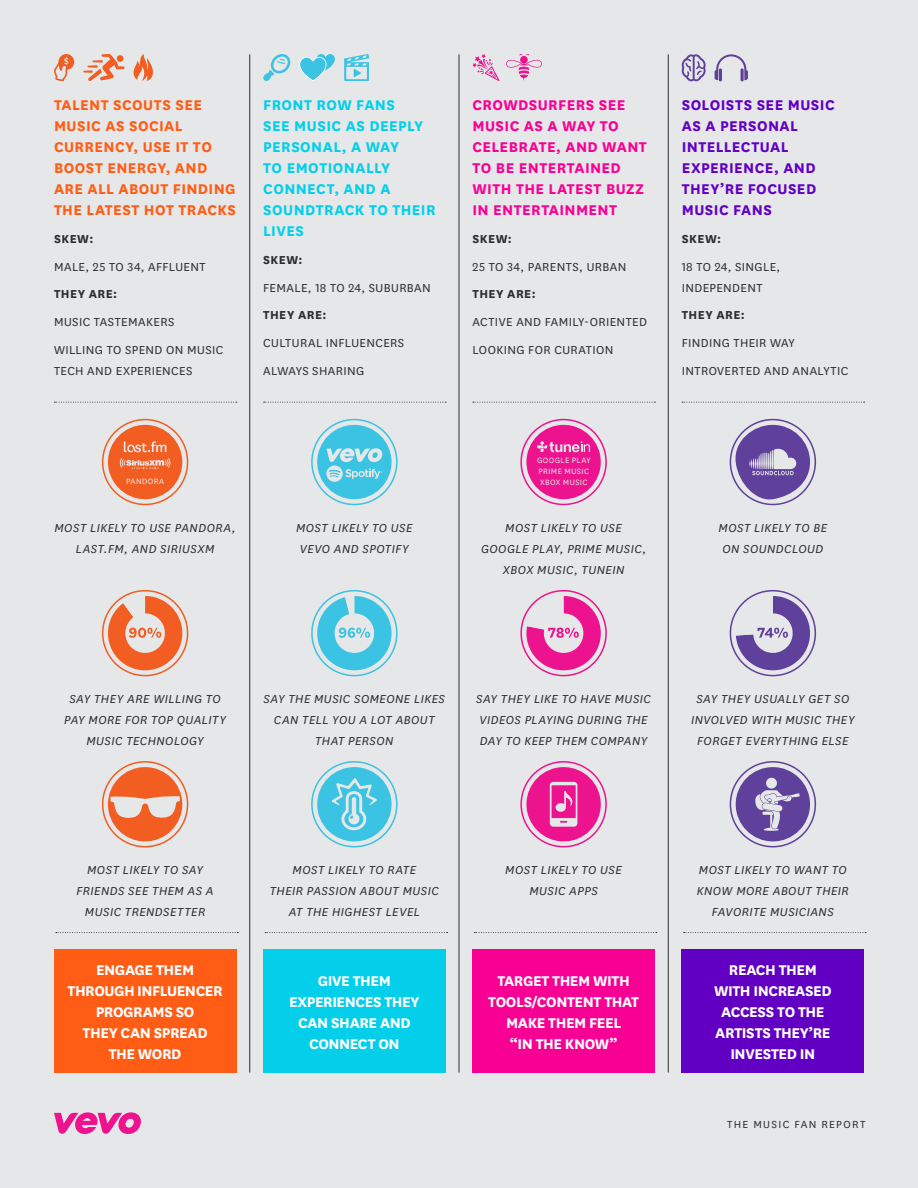
<style>
.page{position:relative;width:918px;height:1188px;background:#e6e7e8}
.page>*{position:absolute;margin:0;border:0;box-sizing:border-box;transform-origin:0 0}
.Body_Small{font:700 16.5px/21px "National";letter-spacing:-.025em;color:#fff;text-align:center}
.Body_Small-2{font:700 16.5px/21px "National";letter-spacing:.025em;color:#ff5d15}
.Body_Small-3{font:700 16.5px/21px "National";letter-spacing:.025em;color:#f90094}
.Body_Small-4{font:700 16.5px/21px "National";letter-spacing:.025em;color:#03cfeb}
.Body_Small-5{font:700 16.5px/21px "National";letter-spacing:.025em;color:#6100c3}
.t1{font:italic 13.5px/21px "National";letter-spacing:.035em;color:#2d2d2d;text-align:center}
.Body_Small-6{font:13.5px/21px "National";letter-spacing:.03em;color:#2d2d2d}
.Body_Small-7{font:700 13.5px "National";letter-spacing:.035em;color:#2d2d2d}
.Body_Small-8{font:12px "National";letter-spacing:.11em;color:#2d2d2d}
.t2{font:9px "National";letter-spacing:.045em;color:#e6e7e8}
</style>
<div class="page">
<svg style="left:54px;top:1112px;width:87px;height:22px"></svg>
<hr style="left:249px;top:54px;width:1px;height:1019px;background:#2d2d2d">
<hr style="left:459px;top:54px;width:1px;height:1019px;background:#2d2d2d">
<hr style="left:668px;top:54px;width:1px;height:1019px;background:#2d2d2d">
<div style="left:102px;top:590px;width:86px;height:86px;border:2px solid #f25d21;border-radius:50%"></div>
<svg style="left:108px;top:596px;width:74px;height:74px"></svg>
<div style="left:311px;top:590px;width:87px;height:86px;border:2px solid #3ac3e2;border-radius:50%"></div>
<svg style="left:317px;top:596px;width:75px;height:74px"></svg>
<div style="left:520px;top:590px;width:87px;height:86px;border:2px solid #ed138f;border-radius:50%"></div>
<svg style="left:526px;top:596px;width:75px;height:74px"></svg>
<div style="left:730px;top:590px;width:86px;height:86px;border:2px solid #5f409a;border-radius:50%"></div>
<svg style="left:736px;top:596px;width:74px;height:74px"></svg>
<div style="left:102px;top:761px;width:86px;height:86px;border:2px solid #f25d21;border-radius:50%"></div>
<div style="left:108px;top:767px;width:74px;height:74px;background:#f25d21;border-radius:50%"></div>
<svg style="left:111px;top:796px;width:69px;height:23px"></svg>
<div style="left:520px;top:761px;width:87px;height:86px;border:2px solid #ed138f;border-radius:50%"></div>
<div style="left:526px;top:767px;width:75px;height:74px;background:#ed138f;border-radius:50%"></div>
<svg style="left:550px;top:782px;width:27px;height:45px"></svg>
<div style="left:730px;top:761px;width:86px;height:86px;border:2px solid #5f409a;border-radius:50%"></div>
<div style="left:736px;top:767px;width:74px;height:74px;background:#5f409a;border-radius:50%"></div>
<svg style="left:755px;top:777px;width:45px;height:54px"></svg>
<div style="left:311px;top:761px;width:87px;height:86px;border:2px solid #3ac3e2;border-radius:50%"></div>
<div style="left:317px;top:767px;width:75px;height:74px;background:#3ac3e2;border-radius:50%"></div>
<svg style="left:332px;top:778px;width:45px;height:52px"></svg>
<div style="left:54px;top:949px;width:182px;height:124px;background:#ff5d15"></div>
<div style="left:263px;top:949px;width:183px;height:124px;background:#03cfeb"></div>
<div style="left:472px;top:949px;width:183px;height:124px;background:#f90094"></div>
<div style="left:682px;top:949px;width:182px;height:124px;background:#6100c3"></div>
<svg style="left:54px;top:402px;width:183px;height:1px"></svg>
<svg style="left:264px;top:402px;width:182px;height:1px"></svg>
<svg style="left:473px;top:402px;width:182px;height:1px"></svg>
<svg style="left:682px;top:402px;width:183px;height:1px"></svg>
<svg style="left:56px;top:932px;width:182px;height:1px"></svg>
<svg style="left:265px;top:932px;width:183px;height:1px"></svg>
<svg style="left:474px;top:932px;width:183px;height:1px"></svg>
<svg style="left:684px;top:932px;width:182px;height:1px"></svg>
<div style="left:311px;top:419px;width:87px;height:86px;border:2px solid #3ac3e2;border-radius:50%"></div>
<div style="left:317px;top:425px;width:75px;height:74px;background:#3ac3e2;border-radius:50%"></div>
<svg style="left:326px;top:448px;width:56px;height:14px"></svg>
<svg style="left:326px;top:466px;width:17px;height:16px"></svg>
<svg style="left:329px;top:469px;width:53px;height:10px"></svg>
<div style="left:730px;top:419px;width:86px;height:86px;border:2px solid #5f409a;border-radius:50%"></div>
<svg style="left:733px;top:425px;width:77px;height:77px"></svg>
<div style="left:520px;top:419px;width:87px;height:86px;border:2px solid #ed138f;border-radius:50%"></div>
<div style="left:526px;top:425px;width:75px;height:74px;background:#ed138f;border-radius:50%"></div>
<svg style="left:537px;top:441px;width:53px;height:11px"></svg>
<div style="left:102px;top:419px;width:86px;height:86px;border:2px solid #f25d21;border-radius:50%"></div>
<div style="left:108px;top:425px;width:74px;height:74px;background:#f25d21;border-radius:50%"></div>
<svg style="left:120px;top:458px;width:50px;height:11px"></svg>
<svg style="left:124px;top:441px;width:42px;height:11px"></svg>
<svg style="left:54px;top:54px;width:20px;height:27px"></svg>
<svg style="left:83px;top:54px;width:42px;height:27px"></svg>
<svg style="left:133px;top:54px;width:20px;height:27px"></svg>
<svg style="left:263px;top:54px;width:27px;height:27px"></svg>
<svg style="left:344px;top:54px;width:25px;height:27px"></svg>
<svg style="left:299px;top:54px;width:36px;height:27px"></svg>
<svg style="left:506px;top:54px;width:36px;height:27px"></svg>
<svg style="left:473px;top:54px;width:27px;height:27px"></svg>
<svg style="left:682px;top:54px;width:24px;height:27px"></svg>
<svg style="left:715px;top:54px;width:33px;height:27px"></svg>
<p class="Body_Small-2" style="left:54px;top:93px;width:184px">TALENT SCOUTS SEE<br>MUSIC AS SOCIAL<br>CURRENCY, USE IT TO<br>BOOST ENERGY, AND<br>ARE ALL ABOUT FINDING<br>THE LATEST HOT TRACKS</p>
<p class="Body_Small-7" style="left:54px;top:229px;width:41px">SKEW:</p>
<p class="Body_Small-6" style="left:54px;top:255px;width:153px">MALE, 25 TO 34, AFFLUENT</p>
<p class="Body_Small-7" style="left:54px;top:285px;width:65px">THEY ARE:</p>
<p class="Body_Small-6" style="left:54px;top:311px;width:122px">MUSIC TASTEMAKERS</p>
<p class="Body_Small-6" style="left:54px;top:339px;width:171px">WILLING TO SPEND ON MUSIC<br>TECH AND EXPERIENCES</p>
<p class="Body_Small-4" style="left:263px;top:93px;width:174px">FRONT ROW FANS<br>SEE MUSIC AS DEEPLY<br>PERSONAL, A WAY<br>TO EMOTIONALLY<br>CONNECT, AND A<br>SOUNDTRACK TO THEIR<br>LIVES</p>
<p class="Body_Small-7" style="left:263px;top:250px;width:41px">SKEW:</p>
<p class="Body_Small-6" style="left:263px;top:276px;width:169px">FEMALE, 18 TO 24, SUBURBAN</p>
<p class="Body_Small-7" style="left:263px;top:306px;width:65px">THEY ARE:</p>
<p class="Body_Small-6" style="left:263px;top:332px;width:142px">CULTURAL INFLUENCERS</p>
<p class="Body_Small-6" style="left:263px;top:360px;width:103px">ALWAYS SHARING</p>
<p class="Body_Small-3" style="left:472px;top:93px;width:176px">CROWDSURFERS SEE<br>MUSIC AS A WAY TO<br>CELEBRATE, AND WANT<br>TO BE ENTERTAINED<br>WITH THE LATEST BUZZ<br>IN ENTERTAINMENT</p>
<p class="Body_Small-7" style="left:472px;top:229px;width:41px">SKEW:</p>
<p class="Body_Small-6" style="left:472px;top:255px;width:155px">25 TO 34, PARENTS, URBAN</p>
<p class="Body_Small-7" style="left:472px;top:285px;width:65px">THEY ARE:</p>
<p class="Body_Small-6" style="left:472px;top:311px;width:176px">ACTIVE AND FAMILY-ORIENTED</p>
<p class="Body_Small-6" style="left:472px;top:339px;width:142px">LOOKING FOR CURATION</p>
<p class="t2" style="left:537px;top:455px;width:55px">GOOGLE PLAY</p>
<p class="t2" style="left:538px;top:466px;width:52px">PRIME MUSIC</p>
<p class="t2" style="left:126px;top:476px;width:40px">PANDORA</p>
<p class="t2" style="left:540px;top:476px;width:49px">XBOX MUSIC</p>
<p class="Body_Small-5" style="left:682px;top:93px;width:154px">SOLOISTS SEE MUSIC<br>AS A PERSONAL<br>INTELLECTUAL<br>EXPERIENCE, AND<br>THEY’RE FOCUSED<br>MUSIC FANS</p>
<p class="Body_Small-7" style="left:682px;top:229px;width:41px">SKEW:</p>
<p class="Body_Small-6" style="left:682px;top:255px;width:100px">18 TO 24, SINGLE,<br>INDEPENDENT</p>
<p class="Body_Small-7" style="left:682px;top:306px;width:65px">THEY ARE:</p>
<p class="Body_Small-6" style="left:682px;top:332px;width:115px">FINDING THEIR WAY</p>
<p class="Body_Small-6" style="left:682px;top:360px;width:168px">INTROVERTED AND ANALYTIC</p>
<p class="t1" style="left:55px;top:517px;width:183px">MOST LIKELY TO USE PANDORA,<br>LAST.FM, AND SIRIUSXM</p>
<p class="t1" style="left:296px;top:517px;width:118px;text-align:left">MOST LIKELY TO USE<br>VEVO AND SPOTIFY</p>
<p class="t1" style="left:481px;top:517px;width:167px">MOST LIKELY TO USE<br>GOOGLE PLAY, PRIME MUSIC,<br>XBOX MUSIC, TUNEIN</p>
<p class="t1" style="left:719px;top:517px;width:110px;text-align:left">MOST LIKELY TO BE<br>ON SOUNDCLOUD</p>
<p class="t1" style="left:64px;top:688px;width:163px">SAY THEY ARE WILLING TO<br>PAY MORE FOR TOP QUALITY<br>MUSIC TECHNOLOGY</p>
<p class="t1" style="left:264px;top:688px;width:183px">SAY THE MUSIC SOMEONE LIKES<br>CAN TELL YOU A LOT ABOUT<br>THAT PERSON</p>
<p class="t1" style="left:476px;top:688px;width:176px;text-align:left">SAY THEY LIKE TO HAVE MUSIC<br>VIDEOS PLAYING DURING THE<br>DAY TO KEEP THEM COMPANY</p>
<p class="t1" style="left:691px;top:688px;width:165px">SAY THEY USUALLY GET SO<br>INVOLVED WITH MUSIC THEY<br>FORGET EVERYTHING ELSE</p>
<p class="t1" style="left:76px;top:859px;width:139px">MOST LIKELY TO SAY<br>FRIENDS SEE THEM AS A<br>MUSIC TRENDSETTER</p>
<p class="t1" style="left:270px;top:859px;width:171px">MOST LIKELY TO RATE<br>THEIR PASSION ABOUT MUSIC<br>AT THE HIGHEST LEVEL</p>
<p class="t1" style="left:697px;top:859px;width:154px">MOST LIKELY TO WANT TO<br>KNOW MORE ABOUT THEIR<br>FAVORITE MUSICIANS</p>
<p class="t1" style="left:505px;top:859px;width:118px">MOST LIKELY TO USE<br>MUSIC APPS</p>
<p class="Body_Small" style="left:68px;top:958px;width:157px">ENGAGE THEM<br>THROUGH INFLUENCER<br>PROGRAMS SO<br>THEY CAN SPREAD<br>THE WORD</p>
<p class="Body_Small" style="left:289px;top:969px;width:132px">GIVE THEM<br>EXPERIENCES THEY<br>CAN SHARE AND<br>CONNECT ON</p>
<p class="Body_Small" style="left:488px;top:969px;width:152px">TARGET THEM WITH<br>TOOLS/CONTENT THAT<br>MAKE THEM FEEL<br>“IN THE KNOW”</p>
<p class="Body_Small" style="left:714px;top:958px;width:119px">REACH THEM<br>WITH INCREASED<br>ACCESS TO THE<br>ARTISTS THEY’RE<br>INVESTED IN</p>
<p class="Body_Small-8" style="left:727px;top:1116px;width:140px">THE MUSIC FAN REPORT</p>
</div>
